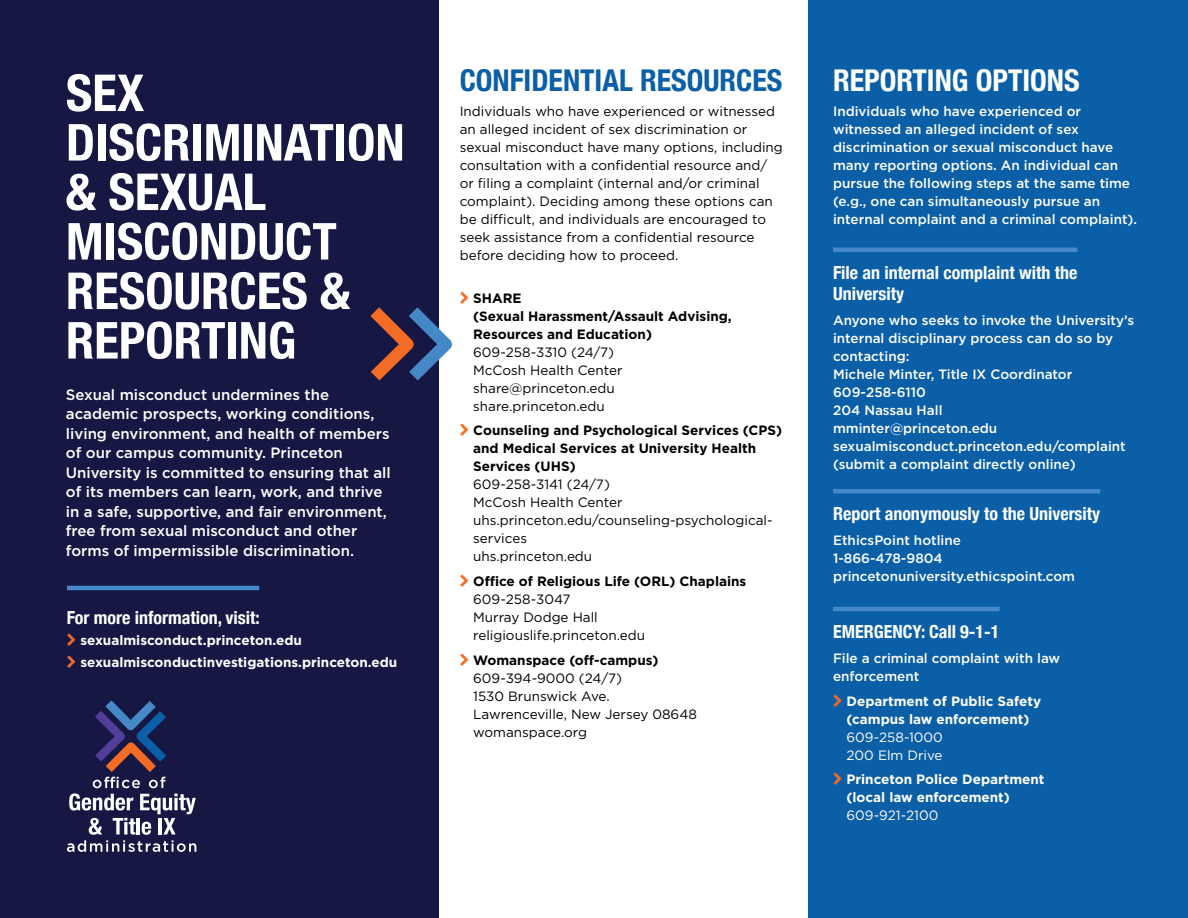
<style>
.page{position:relative;width:1188px;height:918px;background:#fff}
.page>*{position:absolute;margin:0;border:0;box-sizing:border-box;transform-origin:0 0}
.t1{font:700 condensed 51px/49.5px "Helvetica Neue";color:#fff}
.t2{font:700 condensed 30px "Helvetica Neue";color:#0b5fa7}
.t3{font:700 condensed 30px "Helvetica Neue";color:#fff}
.t4{font:700 condensed 18px/21px "Helvetica Neue";color:#fff}
.t5{font:500 15px/19.5px "Gotham";color:#fff}
.t6{font:13.5px/18px "Gotham";color:#000}
.t7{font:500 13.5px/18px "Gotham";color:#fff}
.t8{font:700 13.5px/18px "Gotham";color:#fff}
.s1{font-weight:700}
.s2{font-weight:400}
</style>
<div class="page">
<div style="left:808px;top:0;width:380px;height:918px;background:#0b5fa7"></div>
<div style="left:0;top:0;width:438px;height:918px;background:#171744"></div>
<div style="left:833px;top:247px;width:244px;height:5px;background:#4488c7"></div>
<hr style="left:833px;top:489px;width:267px;height:4px;background:#4488c7">
<hr style="left:833px;top:607px;width:167px;height:4px;background:#4488c7">
<hr style="left:67px;top:586px;width:192px;height:4px;background:#4488c7">
<svg style="left:370px;top:307px;width:82px;height:73px"></svg>
<svg style="left:67px;top:700px;width:129px;height:152px"></svg>
<p class="t1" style="left:66px;top:65px;width:340px">SEX<br>DISCRIMINATION &amp; SEXUAL<br>MISCONDUCT<br>RESOURCES &amp;<br>REPORTING</p>
<p class="t5" style="left:66px;top:384px;width:327px">Sexual misconduct undermines the academic prospects, working conditions, living environment, and health of members of our campus community. Princeton University is committed to ensuring that all of its members can learn, work, and thrive in a safe, supportive, and fair environment, free from sexual misconduct and other forms of impermissible discrimination.</p>
<p class="t4" style="left:67px;top:606px;width:194px">For more information, visit:</p>
<p class="t8" style="left:80px;top:632px;width:223px">sexualmisconduct.princeton.edu</p>
<p class="t8" style="left:80px;top:653px;width:318px">sexualmisconductinvestigations.princeton.edu</p>
<p class="t2" style="left:460px;top:56px;width:324px">CONFIDENTIAL RESOURCES</p>
<p class="t6" style="left:460px;top:102px;width:325px">Individuals who have experienced or witnessed an alleged incident of sex discrimination or sexual misconduct have many options, including consultation with a confidential resource and/ or filing a complaint (internal and/or criminal complaint). Deciding among these options can be difficult, and individuals are encouraged to seek assistance from a confidential resource before deciding how to proceed.</p>
<p class="t6" style="left:473px;top:288px;width:260px"><span class="s1">SHARE<br>(Sexual Harassment/Assault Advising,<br>Resources and Education)<br></span>609-258-3310 (24/7)<br>McCosh Health Center share@princeton.edu share.princeton.edu</p>
<p class="t6" style="left:473px;top:421px;width:310px"><span class="s1">Counseling and Psychological Services (CPS) and Medical Services at University Health<br>Services (UHS)<br></span>609-258-3141 (24/7)<br>McCosh Health Center uhs.princeton.edu/counseling-psychological&shy;services<br>uhs.princeton.edu</p>
<p class="t6" style="left:473px;top:572px;width:275px"><span class="s1">Office of Religious Life (ORL) Chaplains<br></span>609-258-3047<br>Murray Dodge Hall religiouslife.princeton.edu</p>
<p class="t6" style="left:473px;top:651px;width:225px"><span class="s1">Womanspace (off-campus)<br></span>609-394-9000 (24/7)<br>1530 Brunswick Ave.<br>Lawrenceville, New Jersey 08648 womanspace.org</p>
<p class="t3" style="left:833px;top:56px;width:248px">REPORTING OPTIONS</p>
<p class="t7" style="left:833px;top:102px;width:306px">Individuals who have experienced or witnessed an alleged incident of sex discrimination or sexual misconduct have many reporting options. An individual can pursue the following steps at the same time (e.g., one can simultaneously pursue an internal complaint and a criminal complaint).</p>
<p class="t4" style="left:833px;top:261px;width:246px">File an internal complaint with the<br>University</p>
<p class="t7" style="left:833px;top:311px;width:303px">Anyone who seeks to invoke the University’s internal disciplinary process can do so by contacting:</p>
<p class="t7" style="left:833px;top:365px;width:241px">Michele Minter, Title IX Coordinator</p>
<p class="t7" style="left:833px;top:383px;width:166px">609-258-6110<br>204 Nassau Hall mminter@princeton.edu</p>
<p class="t7" style="left:833px;top:437px;width:294px">sexualmisconduct.princeton.edu/complaint (submit a complaint directly online)</p>
<p class="t4" style="left:833px;top:502px;width:269px">Report anonymously to the University</p>
<p class="t7" style="left:833px;top:531px;width:129px">EthicsPoint hotline</p>
<p class="t7" style="left:833px;top:549px;width:244px">1-866-478-9804 princetonuniversity.ethicspoint.com</p>
<p class="t4" style="left:833px;top:620px;width:168px">EMERGENCY: Call 9-1-1</p>
<p class="t7" style="left:833px;top:649px;width:229px">File a criminal complaint with law enforcement</p>
<p class="t8" style="left:847px;top:692px;width:196px">Department of Public Safety (campus law enforcement)<br><span class="s2">609-258-1000<br>200 Elm Drive</span></p>
<p class="t8" style="left:847px;top:771px;width:199px">Princeton Police Department (local law enforcement)<br><span class="s2">609-921-2100</span></p>
</div>
